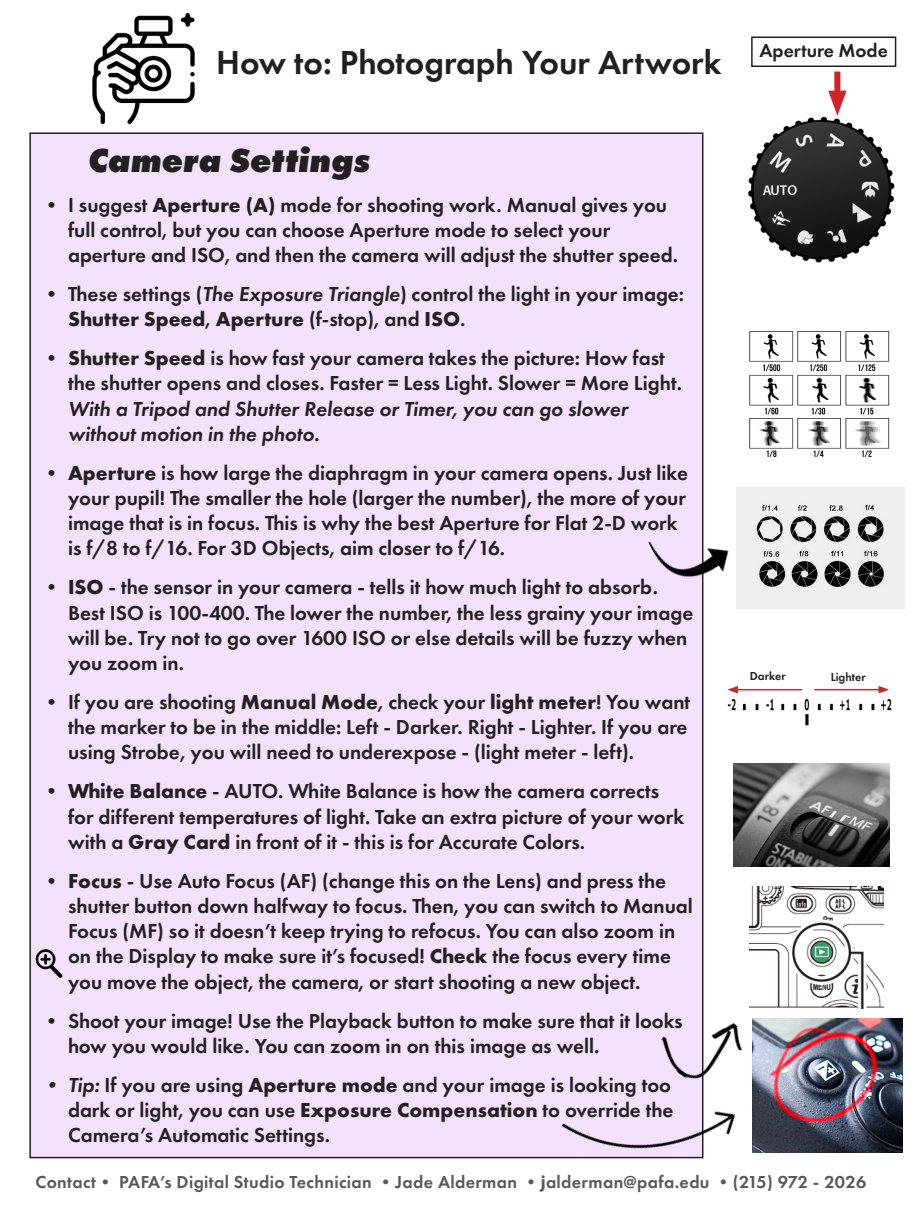
<style>
.page{position:relative;width:918px;height:1215px;background:#fff}
.page>*{position:absolute;margin:0;border:0;box-sizing:border-box;transform-origin:0 0}
.t1{font:600 34.5px "Futura PT";color:#231f20}
.t2{font:italic 800 34.5px "Futura PT";color:#231f20}
.t3{font:600 21px/25.2px "Futura PT";color:#231f20}
.t4{font:600 19.5px "Futura PT";color:#231f20}
.t5{font:600 18px "Futura PT";letter-spacing:.02em;color:#57585a}
.t6{font:600 12px "Futura PT";color:#231f20}
.s1{font-weight:700}
.s2{font-style:italic}
.s3{font-family:"Myriad Pro";font-weight:700}
</style>
<div class="page">
<div style="left:30px;top:133px;width:673px;height:1025px;background:#f4e2fd"></div>
<img style="left:748px;top:117px;width:147px;height:146px">
<div style="left:834px;top:72px;width:6px;height:29px;background:#d1232a"></div>
<svg style="left:828px;top:91px;width:19px;height:25px"></svg>
<img style="left:727px;top:698px;width:165px;height:28px">
<hr style="left:736px;top:689px;width:66px;height:1px;background:#d1232a">
<svg style="left:727px;top:686px;width:11px;height:8px"></svg>
<hr style="left:814px;top:689px;width:67px;height:1px;background:#d1232a">
<svg style="left:879px;top:686px;width:10px;height:7px"></svg>
<img style="left:749px;top:331px;width:141px;height:127px">
<img style="left:736px;top:487px;width:169px;height:122px">
<img style="left:92px;top:13px;width:103px;height:110px">
<img style="left:733px;top:763px;width:156px;height:104px">
<img style="left:750px;top:887px;width:133px;height:121px">
<img style="left:648px;top:511px;width:89px;height:86px">
<img style="left:551px;top:1030px;width:202px;height:129px">
<div style="left:751px;top:37px;width:145px;height:30px;border:2px solid #231f20"></div>
<img style="left:653px;top:996px;width:97px;height:97px">
<img style="left:753px;top:1019px;width:150px;height:134px">
<img style="left:35px;top:949px;width:28px;height:29px">
<p class="t1" style="left:216px;top:41px;width:507px">How to: Photograph Your Artwork</p>
<p class="t2" style="left:88px;top:138px;width:283px">Camera Settings</p>
<p class="t3" style="left:68px;top:192px;width:612px;text-indent:-27px">• I suggest <span class="s1">Aperture (A)</span> mode for shooting work. Manual gives you full control, but you can choose Aperture mode to select your aperture and ISO, and then the camera will adjust the shutter speed.</p>
<p class="t3" style="left:68px;top:281px;width:618px;text-indent:-27px">• These settings (<span class="s2">The Exposure Triangle</span>) control the light in your image:<br><span class="s1">Shutter Speed</span>, <span class="s1">Aperture</span> (f-stop), and <span class="s1">ISO</span>.</p>
<p class="t3" style="left:68px;top:345px;width:615px;text-indent:-27px"><span class="s1">• Shutter Speed</span> is how fast your camera takes the picture: How fast the shutter opens and closes. Faster = Less Light. Slower = More Light.<br><span class="s2">With a Tripod and Shutter Release or Timer, you can go slower without motion in the photo.</span></p>
<p class="t3" style="left:68px;top:460px;width:621px;text-indent:-27px"><span class="s1">• Aperture</span> is how large the diaphragm in your camera opens. Just like your pupil! The smaller the hole (larger the number), the more of your image that is in focus. This is why the best Aperture for Flat 2-D work is f/8 to f/16. For 3D Objects, aim closer to f/16.</p>
<p class="t3" style="left:68px;top:575px;width:627px;text-indent:-27px"><span class="s1">• ISO</span> - the sensor in your camera - tells it how much light to absorb.<br>Best ISO is 100-400. The lower the number, the less grainy your image will be. Try not to go over 1600 ISO or else details will be fuzzy when you zoom in.</p>
<p class="t3" style="left:68px;top:689px;width:624px;text-indent:-27px">• If you are shooting <span class="s1">Manual Mode</span>, check your <span class="s1">light meter</span>! You want the marker to be in the middle: Left - Darker. Right - Lighter. If you are using Strobe, you will need to underexpose - (light meter - left).</p>
<p class="t3" style="left:68px;top:779px;width:618px;text-indent:-27px"><span class="s1">• White Balance</span> - AUTO. White Balance is how the camera corrects for different temperatures of light. Take an extra picture of your work with a <span class="s1">Gray Card</span> in front of it - this is for Accurate Colors.</p>
<p class="t3" style="left:68px;top:868px;width:626px;text-indent:-27px"><span class="s1">• Focus</span> - Use Auto Focus (AF) (change this on the Lens) and press the shutter button down halfway to focus. Then, you can switch to Manual Focus (MF) so it doesn’t keep trying to refocus. You can also zoom in on the Display to make sure it’s focused! <span class="s1">Check</span> the focus every time you move the object, the camera, or start shooting a new object.</p>
<p class="t3" style="left:68px;top:1008px;width:616px;text-indent:-27px">• Shoot your image! Use the Playback button to make sure that it looks how you would like. You can zoom in on this image as well.</p>
<p class="t3" style="left:68px;top:1072px;width:607px;text-align:justify;text-indent:-27px"><span class="s2">• Tip:</span> If you are using <span class="s1">Aperture mode</span> and your image is looking too dark or light, you can use <span class="s1">Exposure Compensation</span> to override the Camera’s Automatic Settings.</p>
<p class="t4" style="left:760px;top:38px;width:130px">Aperture Mode</p>
<p class="t6" style="left:750px;top:669px;width:37px">Darker</p>
<p class="t6" style="left:831px;top:669px;width:37px">Lighter</p>
<p class="t5" style="left:35px;top:1171px;width:832px">Contact• PAFA’s Digital Studio Technician •Jade Alderman •<span class="s3">j</span>alderman@pafa.edu •(215) 972 - 2026</p>
</div>
